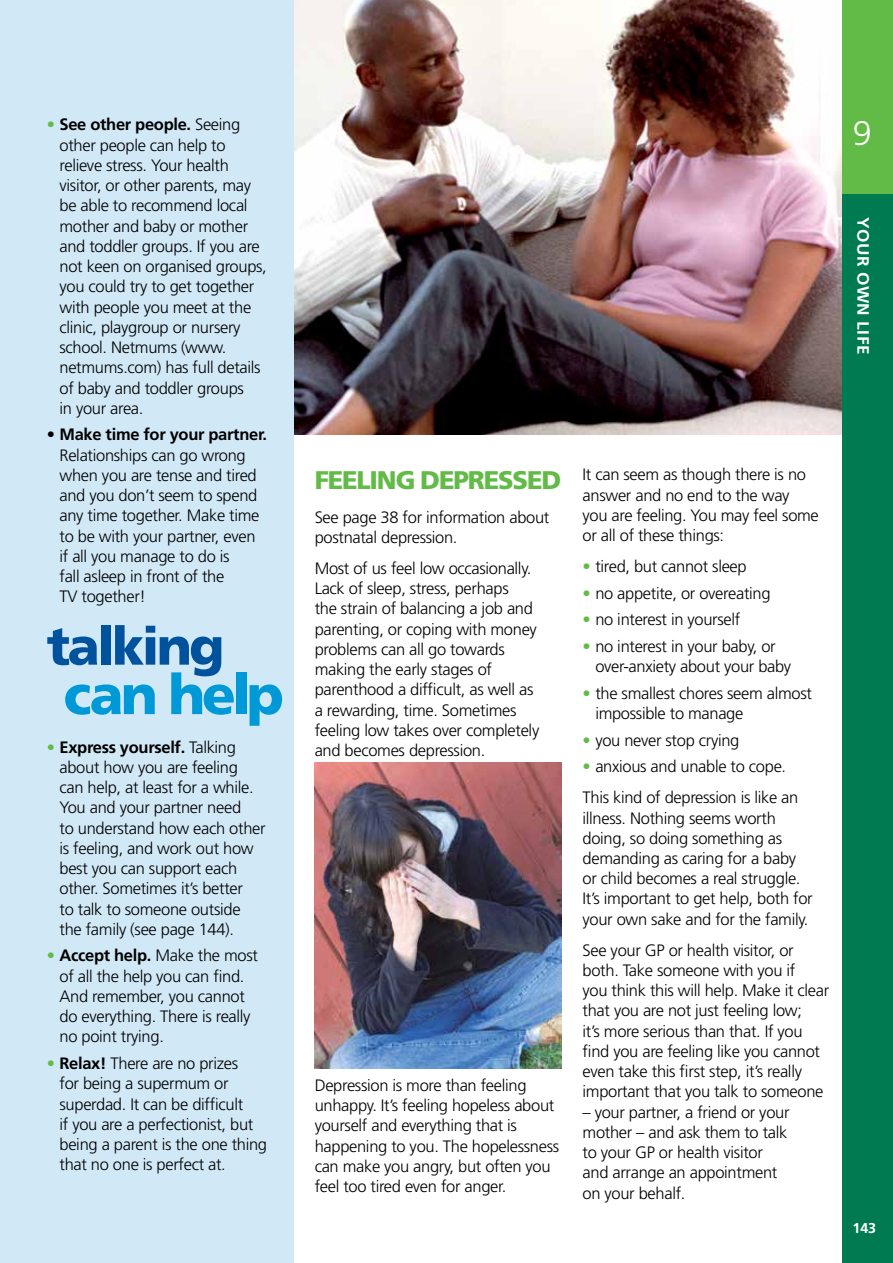
<style>
.page{position:relative;width:893px;height:1263px;background:#fff}
.page>*{position:absolute;margin:0;border:0;box-sizing:border-box;transform-origin:0 0}
.t1{font:900 55.65px "Frutiger";letter-spacing:-.06em;color:#0099d8}
.t2{font:900 52.8px "Frutiger";letter-spacing:-.05em;color:#00529c}
.t3{font:300 34.2px "Frutiger";color:#fff}
.t4{font:900 25.5px "Frutiger";letter-spacing:-.045em;color:#62bb46}
.t5{font:300 16.5px/20.2px "Frutiger";letter-spacing:-.02em;color:#000}
.t6{font:700 16.35px "Frutiger";letter-spacing:.025em;color:#fff;scale:1.05 1}
.t7{font:700 14.25px "Frutiger";color:#fff}
.s1{color:#62bb46}
.s2{font-weight:700}
</style>
<div class="page">
<img style="left:293px;top:0;width:549px;height:434px">
<div style="left:0;top:0;width:293px;height:1263px;background:#d1e8f6"></div>
<img style="left:315px;top:762px;width:246px;height:306px">
<div style="left:842px;top:164px;width:51px;height:1099px;background:#007a50"></div>
<div style="left:842px;top:0;width:51px;height:193px;background:#62bb46"></div>
<p class="t5" style="left:60px;top:114px;width:209px;text-indent:-13px"><span class="s1">•</span> <span class="s2">See other people.</span> Seeing other people can help to relieve stress. Your health visitor, or other parents, may be able to recommend local mother and baby or mother and toddler groups. If you are not keen on organised groups, you could try to get together with people you meet at the clinic, playgroup or nursery school. Netmums (www. netmums.com) has full details of baby and toddler groups<br>in your area.</p>
<p class="t5" style="left:60px;top:425px;width:209px;text-indent:-13px">• <span class="s2">Make time for your partner.<br></span>Relationships can go wrong when you are tense and tired and you don’t seem to spend any time together. Make time to be with your partner, even if all you manage to do is<br>fall asleep in front of the<br>TV together!</p>
<h2 class="t2" style="left:47px;top:614px;width:179px">talking</h2>
<h1 class="t1" style="left:63px;top:661px;width:222px">can help</h1>
<p class="t5" style="left:60px;top:737px;width:208px;text-indent:-13px"><span class="s1">•</span> <span class="s2">Express yourself.</span> Talking about how you are feeling can help, at least for a while.<br>You and your partner need<br>to understand how each other is feeling, and work out how best you can support each other. Sometimes it’s better<br>to talk to someone outside the family (see page 144).</p>
<p class="t5" style="left:60px;top:945px;width:200px;text-indent:-13px"><span class="s1">•</span> <span class="s2">Accept help.</span> Make the most of all the help you can find.<br>And remember, you cannot do everything. There is really no point trying.</p>
<p class="t5" style="left:60px;top:1053px;width:209px;text-indent:-13px"><span class="s1">•</span> <span class="s2">Relax!</span> There are no prizes<br>for being a supermum or superdad. It can be difficult<br>if you are a perfectionist, but being a parent is the one thing that no one is perfect at.</p>
<h3 class="t3" style="left:853px;top:114px;width:21px">9</h3>
<p class="t6" style="left:873px;top:217px;width:132px;rotate:90deg">YOUR OWN LIFE</p>
<h3 class="t4" style="left:315px;top:464px;width:248px">FEELING DEPRESSED</h3>
<p class="t5" style="left:315px;top:507px;width:236px">See page 38 for information about postnatal depression.</p>
<p class="t5" style="left:315px;top:558px;width:226px">Most of us feel low occasionally.<br>Lack of sleep, stress, perhaps<br>the strain of balancing a job and parenting, or coping with money problems can all go towards making the early stages of parenthood a difficult, as well as a rewarding, time. Sometimes feeling low takes over completely and becomes depression.</p>
<p class="t5" style="left:315px;top:1075px;width:246px">Depression is more than feeling unhappy. It’s feeling hopeless about yourself and everything that is happening to you. The hopelessness can make you angry, but often you feel too tired even for anger.</p>
<p class="t5" style="left:583px;top:464px;width:238px">It can seem as though there is no answer and no end to the way<br>you are feeling. You may feel some or all of these things:</p>
<p class="t5" style="left:583px;top:556px;width:166px"><span class="s1">•</span> tired, but cannot sleep</p>
<p class="t5" style="left:583px;top:583px;width:189px"><span class="s1">•</span> no appetite, or overeating</p>
<p class="t5" style="left:583px;top:609px;width:159px"><span class="s1">•</span> no interest in yourself</p>
<p class="t5" style="left:595px;top:636px;width:197px;text-indent:-13px"><span class="s1">•</span> no interest in your baby, or over-anxiety about your baby</p>
<p class="t5" style="left:595px;top:683px;width:218px;text-indent:-13px"><span class="s1">•</span> the smallest chores seem almost impossible to manage</p>
<p class="t5" style="left:583px;top:730px;width:158px"><span class="s1">•</span> you never stop crying</p>
<p class="t5" style="left:583px;top:751px;width:217px;line-height:30.9px"><span class="s1">•</span> anxious and unable to cope.<br>This kind of depression is like an</p>
<p class="t5" style="left:583px;top:808px;width:232px">illness. Nothing seems worth doing, so doing something as demanding as caring for a baby or child becomes a real struggle.<br>It’s important to get help, both for your own sake and for the family.</p>
<p class="t5" style="left:583px;top:940px;width:248px">See your GP or health visitor, or both. Take someone with you if<br>you think this will help. Make it clear that you are not just feeling low;<br>it’s more serious than that. If you find you are feeling like you cannot even take this first step, it’s really important that you talk to someone</p>
<p class="t5" style="left:583px;top:1102px;width:208px">– your partner, a friend or your mother – and ask them to talk to your GP or health visitor and arrange an appointment on your behalf.</p>
<p class="t7" style="left:852px;top:1220px;width:25px">143</p>
</div>
